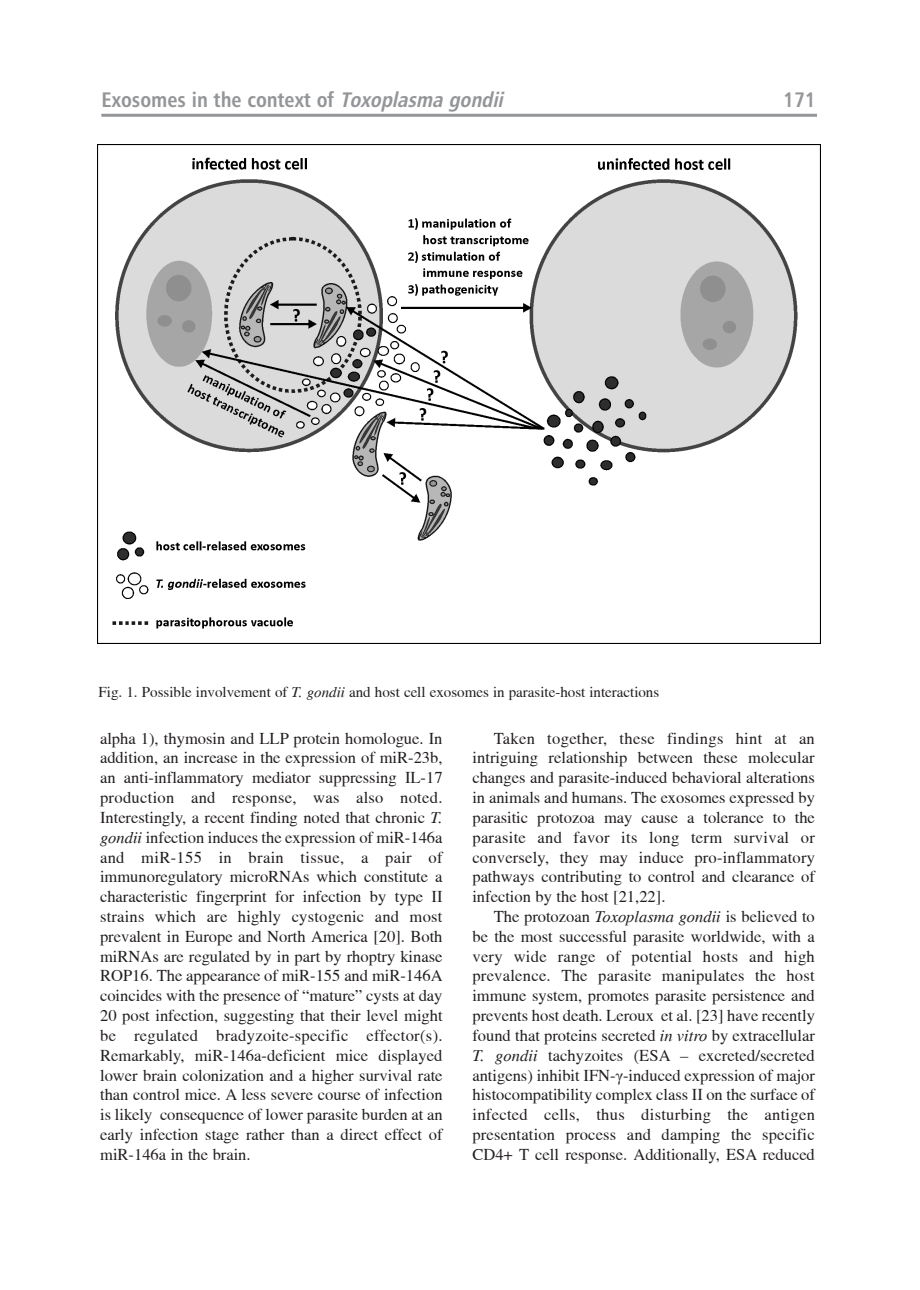
<style>
.page{position:relative;width:920px;height:1290px;background:#fff}
.page>*{position:absolute;margin:0;border:0;box-sizing:border-box;transform-origin:0 0}
.t1{font:21px "Humnst 777 Cn PL Bold A";color:#939598}
.t2{font:16.5px/19.8px "Toronto";color:#231f20;text-align:justify}
.t3{font:15px "Toronto";color:#231f20}
.s1{font-style:italic}
.s2{font-family:"Times New Roman"}
</style>
<div class="page">
<hr style="left:101px;top:114px;width:716px;height:3px;background:#939598">
<img style="left:97px;top:144px;width:724px;height:500px">
<p class="t1" style="left:101px;top:88px;width:406px">Exosomes in the context of <span class="s1">Toxoplasma gondii</span></p>
<p class="t1" style="left:784px;top:88px;width:34px">171</p>
<p class="t3" style="left:99px;top:684px;width:562px">Fig. 1. Possible involvement of <span class="s1">T. gondii</span> and host cell exosomes in parasite-host interactions</p>
<p class="t2" style="left:100px;top:728px;width:344px">alpha 1), thymosin and LLP protein homologue. In addition, an increase in the expression of miR-23b, an anti-inflammatory mediator suppressing IL-17 production and response, was also noted.<br>Interestingly, a recent finding noted that chronic <span class="s1">T. gondii</span> infection induces the expression of miR-146a and miR-155 in brain tissue, a pair of immunoregulatory microRNAs which constitute a characteristic fingerprint for infection by type II strains which are highly cystogenic and most prevalent in Europe and North America [20]. Both miRNAs are regulated by in part by rhoptry kinase ROP16. The appearance of miR-155 and miR-146A coincides with the presence of “mature” cysts at day 20 post infection, suggesting that their level might be regulated bradyzoite-specific effector(s).<br>Remarkably, miR-146a-deficient mice displayed lower brain colonization and a higher survival rate than control mice. A less severe course of infection is likely consequence of lower parasite burden at an early infection stage rather than a direct effect of miR-146a in the brain.</p>
<p class="t2" style="left:472px;top:728px;width:344px;text-indent:21px">Taken together, these findings hint at an intriguing relationship between these molecular changes and parasite-induced behavioral alterations in animals and humans. The exosomes expressed by parasitic protozoa may cause a tolerance to the parasite and favor its long term survival or conversely, they may induce pro-inflammatory pathways contributing to control and clearance of infection by the host [21,22].</p>
<p class="t2" style="left:472px;top:906px;width:344px;text-indent:21px">The protozoan <span class="s1">Toxoplasma gondii</span> is believed to be the most successful parasite worldwide, with a very wide range of potential hosts and high prevalence. The parasite manipulates the host immune system, promotes parasite persistence and prevents host death. Leroux et al. [23] have recently found that proteins secreted <span class="s1">in vitro</span> by extracellular <span class="s1">T. gondii</span> tachyzoites (ESA – excreted/secreted antigens) inhibit IFN-<span class="s2">γ</span>-induced expression of major histocompatibility complex class II on the surface of infected cells, thus disturbing the antigen presentation process and damping the specific CD4+ T cell response. Additionally, ESA reduced</p>
</div>
